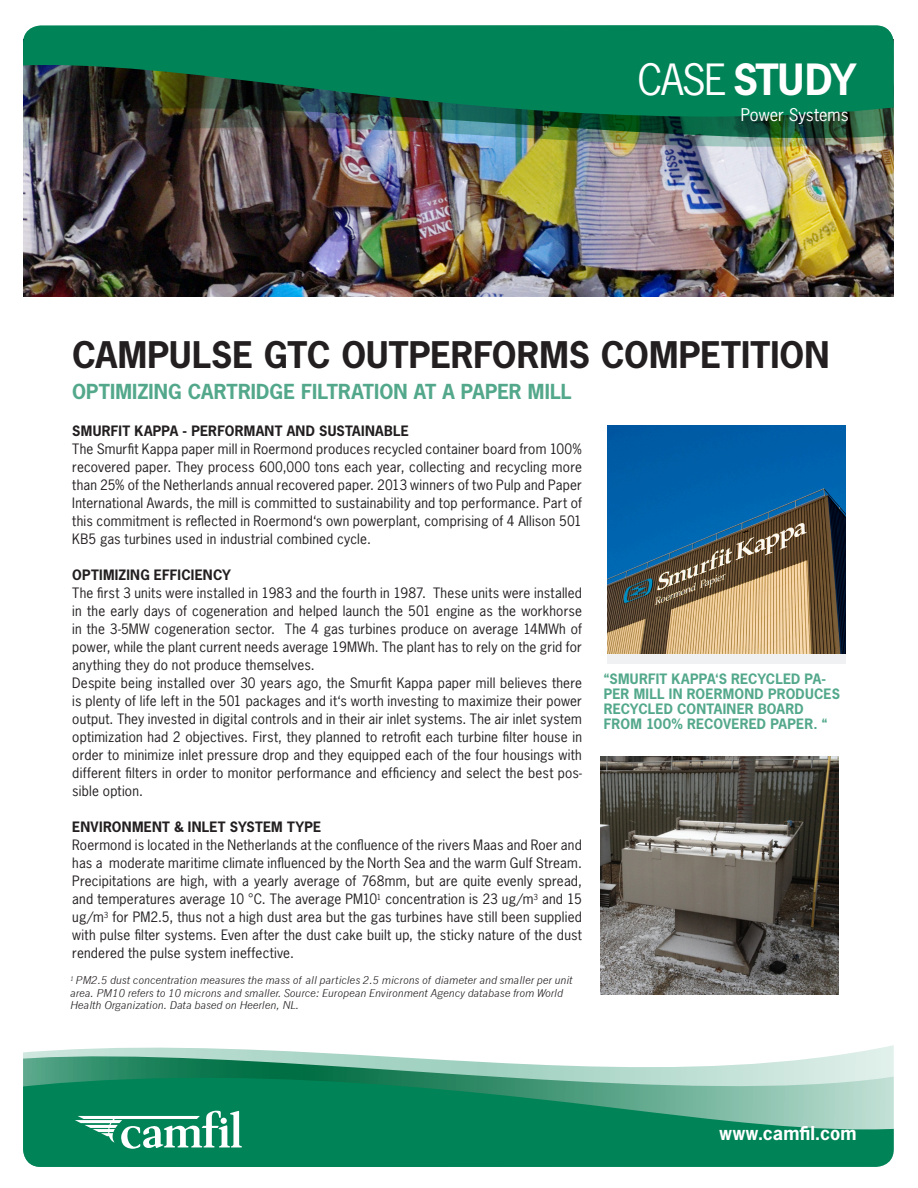
<style>
.page{position:relative;width:918px;height:1188px;background:#fff}
.page>*{position:absolute;margin:0;border:0;box-sizing:border-box;transform-origin:0 0}
.t1{font:700 40.5px "News Gothic Std";letter-spacing:-.045em;color:#fff}
.t2{font:700 34.5px "News Gothic Std";color:#231f20}
.t3{font:700 19.5px "News Gothic Std";letter-spacing:.005em;color:#53a88b}
.t4{font:700 18px "News Gothic Std";letter-spacing:.01em;color:#fff}
.t5{font:16.5px "News Gothic Std";color:#fff}
.t6{font:13.5px/18px "News Gothic Std";letter-spacing:.015em;color:#231f20;text-align:justify}
.t7{font:700 13.5px/15px "News Gothic Std";letter-spacing:.015em;color:#53a88b}
.t8{font:700 13.5px "News Gothic Std";letter-spacing:.02em;color:#231f20}
.t9{font:italic 10.5px/12.6px "News Gothic";color:#231f20}
.s1{font-weight:400}
</style>
<div class="page">
<img style="left:23px;top:162px;width:871px;height:135px">
<img style="left:23px;top:146px;width:871px;height:16px">
<img style="left:23px;top:26px;width:871px;height:120px">
<svg style="left:23px;top:1049px;width:871px;height:118px;background:#42a180"></svg>
<svg style="left:75px;top:1111px;width:167px;height:38px"></svg>
<div style="left:608px;top:426px;width:238px;height:238px;background:#f0f1f2"></div>
<img style="left:608px;top:426px;width:238px;height:228px">
<img style="left:600px;top:757px;width:238px;height:238px">
<p class="t1" style="left:637px;top:52px;width:221px"><span class="s1">CASE</span> STUDY</p>
<p class="t5" style="left:741px;top:105px;width:109px">Power Systems</p>
<p class="t2" style="left:72px;top:332px;width:759px">CAMPULSE GTC OUTPERFORMS COMPETITION</p>
<p class="t3" style="left:72px;top:378px;width:501px">OPTIMIZING CARTRIDGE FILTRATION AT A PAPER MILL</p>
<p class="t8" style="left:72px;top:422px;width:338px">SMURFIT KAPPA - PERFORMANT AND SUSTAINABLE</p>
<p class="t6" style="left:72px;top:440px;width:511px">The Smurfit Kappa paper mill in Roermond produces recycled container board from 100% recovered paper. They process 600,000 tons each year, collecting and recycling more than 25% of the Netherlands annual recovered paper. 2013 winners of two Pulp and Paper International Awards, the mill is committed to sustainability and top performance. Part of this commitment is reflected in Roermond‘s own powerplant, comprising of 4 Allison 501<br>KB5 gas turbines used in industrial combined cycle.</p>
<p class="t8" style="left:72px;top:566px;width:160px">OPTIMIZING EFFICIENCY</p>
<p class="t6" style="left:72px;top:584px;width:511px">The first 3 units were installed in 1983 and the fourth in 1987. These units were installed in the early days of cogeneration and helped launch the 501 engine as the workhorse in the 3-5MW cogeneration sector. The 4 gas turbines produce on average 14MWh of power, while the plant current needs average 19MWh. The plant has to rely on the grid for anything they do not produce themselves.</p>
<p class="t6" style="left:72px;top:674px;width:511px">Despite being installed over 30 years ago, the Smurfit Kappa paper mill believes there is plenty of life left in the 501 packages and it‘s worth investing to maximize their power output. They invested in digital controls and in their air inlet systems. The air inlet system optimization had 2 objectives. First, they planned to retrofit each turbine filter house in order to minimize inlet pressure drop and they equipped each of the four housings with different filters in order to monitor performance and efficiency and select the best pos&shy;sible option.</p>
<p class="t8" style="left:72px;top:818px;width:251px">ENVIRONMENT &amp; INLET SYSTEM TYPE</p>
<p class="t6" style="left:72px;top:836px;width:511px">Roermond is located in the Netherlands at the confluence of the rivers Maas and Roer and has a moderate maritime climate influenced by the North Sea and the warm Gulf Stream.<br>Precipitations are high, with a yearly average of 768mm, but are quite evenly spread, and temperatures average 10 °C. The average PM10<sup>1</sup> concentration is 23 ug/m<sup>3</sup> and 15 ug/m<sup>3</sup> for PM2.5, thus not a high dust area but the gas turbines have still been supplied with pulse filter systems. Even after the dust cake built up, the sticky nature of the dust rendered the pulse system ineffective.</p>
<p class="t9" style="left:70px;top:974px;width:504px"><sup>1</sup> PM2.5 dust concentration measures the mass of all particles 2.5 microns of diameter and smaller per unit area. PM10 refers to 10 microns and smaller. Source: European Environment Agency database from World<br>Health Organization. Data based on Heerlen, NL.</p>
<p class="t7" style="left:604px;top:671px;width:238px">“SMURFIT KAPPA‘S RECYCLED PA-<br>PER MILL IN ROERMOND PRODUCES<br>RECYCLED CONTAINER BOARD<br>FROM 100% RECOVERED PAPER. “</p>
<p class="t4" style="left:720px;top:1121px;width:139px">www.camfil.com</p>
</div>
